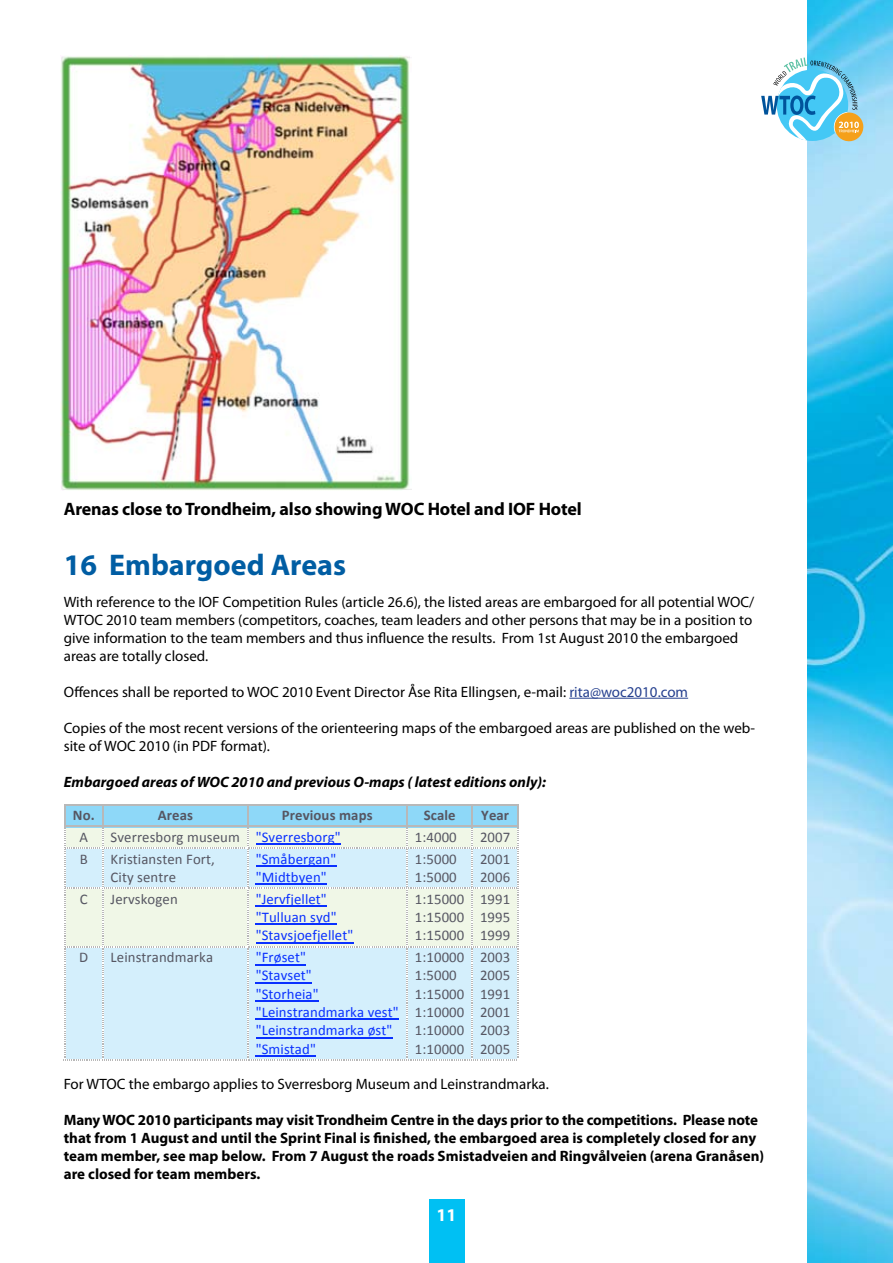
<style>
.page{position:relative;width:893px;height:1263px;background:#fff}
.page>*{position:absolute;margin:0;border:0;box-sizing:border-box;transform-origin:0 0}
.t1{font:700 30px "Myriad Pro";color:#005da3}
.t2{font:700 18px "Myriad Pro";letter-spacing:-.01em;color:#000}
.t3{font:700 18px "Myriad Pro";color:#fff}
.t4{font:15px/18px "Myriad Pro";color:#000}
.t5{font:700 15px/18px "Myriad Pro";color:#000}
.t6{font:italic 700 15px "Myriad Pro";color:#000}
.t7{font:14.7px/18.3px "Calibri";letter-spacing:.01em;color:#565662}
.t8{font:14.7px/18.3px "Calibri";letter-spacing:.005em;color:#0a31ff}
.t9{font:700 14.7px "Calibri";letter-spacing:.01em;color:#565662}
.s1{color:#25408f}
.s2{color:#0a31ff}
</style>
<div class="page">
<img style="left:808px;top:0;width:85px;height:1263px">
<svg style="left:761px;top:58px;width:103px;height:84px"></svg>
<hr style="left:569px;top:698px;width:119px;height:1px;background:#25408f">
<div style="left:429px;top:1199px;width:35px;height:64px;background:#00c0f3"></div>
<img style="left:61px;top:55px;width:350px;height:435px">
<svg style="left:63px;top:804px;width:456px;height:256px;background:#d3eaf3"></svg>
<p class="t2" style="left:64px;top:497px;width:519px">Arenas close to Trondheim, also showing WOC Hotel and IOF Hotel</p>
<h1 class="t1" style="left:64px;top:546px;width:284px">16 Embargoed Areas</h1>
<p class="t4" style="left:64px;top:592px;width:692px">With reference to the IOF Competition Rules (article 26.6), the listed areas are embargoed for all potential WOC/ WTOC 2010 team members (competitors, coaches, team leaders and other persons that may be in a position to give information to the team members and thus influence the results. From 1st August 2010 the embargoed areas are totally closed.</p>
<p class="t4" style="left:64px;top:682px;width:626px">Offences shall be reported to WOC 2010 Event Director Åse Rita Ellingsen, e-mail: <span class="s1">rita@woc2010.com</span></p>
<p class="t4" style="left:64px;top:718px;width:693px">Copies of the most recent versions of the orienteering maps of the embargoed areas are published on the web&shy;site of WOC 2010 (in PDF format).</p>
<p class="t6" style="left:64px;top:772px;width:484px">Embargoed areas of WOC 2010 and previous O-maps ( latest editions only):</p>
<p class="t9" style="left:73px;top:810px;width:23px">No.</p>
<p class="t9" style="left:158px;top:810px;width:37px">Areas</p>
<p class="t9" style="left:282px;top:810px;width:92px">Previous maps</p>
<p class="t9" style="left:424px;top:810px;width:33px">Scale</p>
<p class="t9" style="left:481px;top:810px;width:29px">Year</p>
<p class="t7" style="left:79px;top:829px;width:10px">A</p>
<p class="t7" style="left:111px;top:829px;width:231px">Sverresborg museum <span class="s2">"Sverresborg"</span></p>
<p class="t7" style="left:415px;top:829px;width:43px">1:4000</p>
<p class="t7" style="left:480px;top:829px;width:32px">2007</p>
<p class="t7" style="left:80px;top:851px;width:10px">B</p>
<p class="t7" style="left:111px;top:851px;width:106px">Kristiansten Fort,<br>City sentre</p>
<p class="t8" style="left:256px;top:851px;width:82px">"Småbergan" "Midtbyen"</p>
<p class="t7" style="left:415px;top:851px;width:43px">1:5000<br>1:5000</p>
<p class="t7" style="left:480px;top:851px;width:32px">2001<br>2006</p>
<p class="t7" style="left:80px;top:891px;width:9px">C</p>
<p class="t7" style="left:111px;top:891px;width:69px">Jervskogen</p>
<p class="t8" style="left:256px;top:891px;width:99px">"Jervfjellet" "Tulluan syd" "Stavsjoefjellet"</p>
<p class="t7" style="left:415px;top:891px;width:51px;text-align:justify">1:15000<br>1:15000<br>1:15000</p>
<p class="t7" style="left:480px;top:891px;width:32px;text-align:justify">1991<br>1995<br>1999</p>
<p class="t7" style="left:79px;top:949px;width:11px">D</p>
<p class="t7" style="left:111px;top:949px;width:104px">Leinstrandmarka</p>
<p class="t8" style="left:256px;top:949px;width:144px">"Frøset"<br>"Stavset"<br>"Storheia" "Leinstrandmarka vest" "Leinstrandmarka øst" "Smistad"</p>
<p class="t7" style="left:415px;top:949px;width:51px">1:10000<br>1:5000<br>1:15000<br>1:10000<br>1:10000<br>1:10000</p>
<p class="t7" style="left:480px;top:949px;width:32px;text-align:justify">2003<br>2005<br>1991<br>2001<br>2003<br>2005</p>
<p class="t4" style="left:64px;top:1075px;width:487px">For WTOC the embargo applies to Sverresborg Museum and Leinstrandmarka.</p>
<p class="t5" style="left:64px;top:1111px;width:702px">Many WOC 2010 participants may visit Trondheim Centre in the days prior to the competitions. Please note that from 1 August and until the Sprint Final is finished, the embargoed area is completely closed for any team member, see map below. From 7 August the roads Smistadveien and Ringvålveien (arena Granåsen) are closed for team members.</p>
<p class="t3" style="left:436px;top:1204px;width:21px">11</p>
</div>
